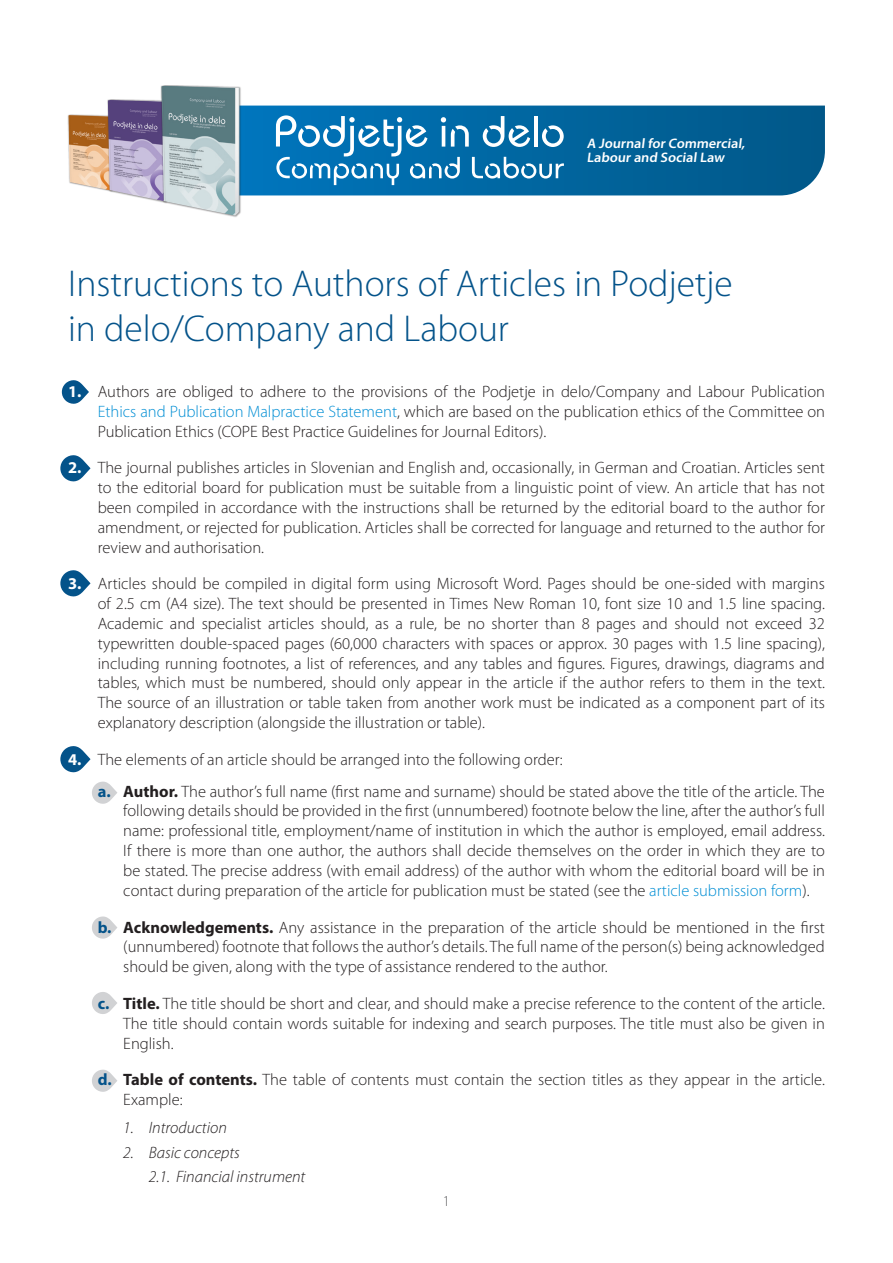
<style>
.page{position:relative;width:893px;height:1263px;background:#fff}
.page>*{position:absolute;margin:0;border:0;box-sizing:border-box;transform-origin:0 0}
.t1{font:300 37.5px/45px "Myriad Pro";color:#04538a}
.t2{font:300 16.5px/19.8px "Myriad Pro";color:#231f20;text-align:justify}
.t3{font:italic 300 16.5px/24px "Myriad Pro";color:#231f20}
.t4{font:300 15px "Myriad Pro";color:#57585a}
.t5{font:600 13.8px/14.2px "Myriad Pro";color:#fff}
.s1{font-weight:700;color:#fff}
.s2{color:#008ed4}
.s3{font-weight:700;color:#04538a}
.s4{font-weight:700}
</style>
<div class="page">
<svg style="left:92px;top:781px;width:25px;height:23px"></svg>
<svg style="left:92px;top:916px;width:25px;height:23px"></svg>
<svg style="left:92px;top:992px;width:25px;height:22px"></svg>
<svg style="left:92px;top:1069px;width:25px;height:23px"></svg>
<svg style="left:242px;top:106px;width:583px;height:89px;background:#04649c"></svg>
<svg style="left:62px;top:380px;width:27px;height:24px"></svg>
<svg style="left:60px;top:570px;width:31px;height:27px"></svg>
<svg style="left:60px;top:455px;width:31px;height:27px"></svg>
<svg style="left:60px;top:746px;width:31px;height:27px"></svg>
<svg style="left:276px;top:115px;width:288px;height:70px;background:#358abc"></svg>
<div style="left:67px;top:114px;width:48px;height:78px;background:#231f20;opacity:.55"></div>
<img style="left:68px;top:115px;width:39px;height:75px">
<div style="left:107px;top:99px;width:63px;height:104px;background:#231f20;opacity:.55"></div>
<img style="left:108px;top:100px;width:53px;height:101px">
<div style="left:161px;top:85px;width:81px;height:132px;background:#231f20;opacity:.5"></div>
<img style="left:162px;top:85px;width:77px;height:131px">
<p class="t5" style="left:587px;top:136px;width:162px">A Journal for Commercial,<br>Labour and Social Law</p>
<h1 class="t1" style="left:68px;top:262px;width:666px">Instructions to Authors of Articles in Podjetje in delo/Company and Labour</h1>
<p class="t2" style="left:98px;top:382px;width:729px;text-indent:-30px"><span class="s1">1.</span> Authors are obliged to adhere to the provisions of the Podjetje in delo/Company and Labour Publication <span class="s2">Ethics and Publication Malpractice Statement</span>, which are based on the publication ethics of the Committee on Publication Ethics (COPE Best Practice Guidelines for Journal Editors).</p>
<p class="t2" style="left:98px;top:458px;width:729px;text-indent:-30px"><span class="s1">2.</span> The journal publishes articles in Slovenian and English and, occasionally, in German and Croatian. Articles sent to the editorial board for publication must be suitable from a linguistic point of view. An article that has not been compiled in accordance with the instructions shall be returned by the editorial board to the author for amendment, or rejected for publication. Articles shall be corrected for language and returned to the author for review and authorisation.</p>
<p class="t2" style="left:98px;top:574px;width:729px;text-indent:-30px"><span class="s1">3.</span> Articles should be compiled in digital form using Microsoft Word. Pages should be one-sided with margins of 2.5 cm (A4 size). The text should be presented in Times New Roman 10, font size 10 and 1.5 line spacing.<br>Academic and specialist articles should, as a rule, be no shorter than 8 pages and should not exceed 32 typewritten double-spaced pages (60,000 characters with spaces or approx. 30 pages with 1.5 line spacing), including running footnotes, a list of references, and any tables and figures. Figures, drawings, diagrams and tables, which must be numbered, should only appear in the article if the author refers to them in the text.<br>The source of an illustration or table taken from another work must be indicated as a component part of its explanatory description (alongside the illustration or table).</p>
<p class="t2" style="left:98px;top:744px;width:729px;line-height:31.8px;text-indent:-30px"><span class="s1">4.</span> The elements of an article should be arranged into the following order:<br><span class="s3">a.</span> <span class="s4">Author.</span> The author’s full name (first name and surname) should be stated above the title of the article. The</p>
<p class="t2" style="left:123px;top:801px;width:703px">following details should be provided in the first (unnumbered) footnote below the line, after the author’s full name: professional title, employment/name of institution in which the author is employed, email address.<br>If there is more than one author, the authors shall decide themselves on the order in which they are to be stated. The precise address (with email address) of the author with whom the editorial board will be in contact during preparation of the article for publication must be stated (see the <span class="s2">article submission form</span>).</p>
<p class="t2" style="left:123px;top:917px;width:703px;text-indent:-26px"><span class="s3">b.</span> <span class="s4">Acknowledgements.</span> Any assistance in the preparation of the article should be mentioned in the first (unnumbered) footnote that follows the author’s details. The full name of the person(s) being acknowledged should be given, along with the type of assistance rendered to the author.</p>
<p class="t2" style="left:123px;top:994px;width:703px;text-indent:-26px"><span class="s3">c.</span> <span class="s4">Title.</span> The title should be short and clear, and should make a precise reference to the content of the article.<br>The title should contain words suitable for indexing and search purposes. The title must also be given in English.</p>
<p class="t2" style="left:123px;top:1070px;width:703px;text-indent:-26px"><span class="s3">d.</span> <span class="s4">Table of contents.</span> The table of contents must contain the section titles as they appear in the article.<br>Example:</p>
<p class="t3" style="left:123px;top:1116px;width:105px">1. Introduction</p>
<p class="t3" style="left:149px;top:1140px;width:158px;text-indent:-26px">2. Basic concepts<br>2.1. Financial instrument</p>
<p class="t4" style="left:443px;top:1193px;width:9px">1</p>
</div>
